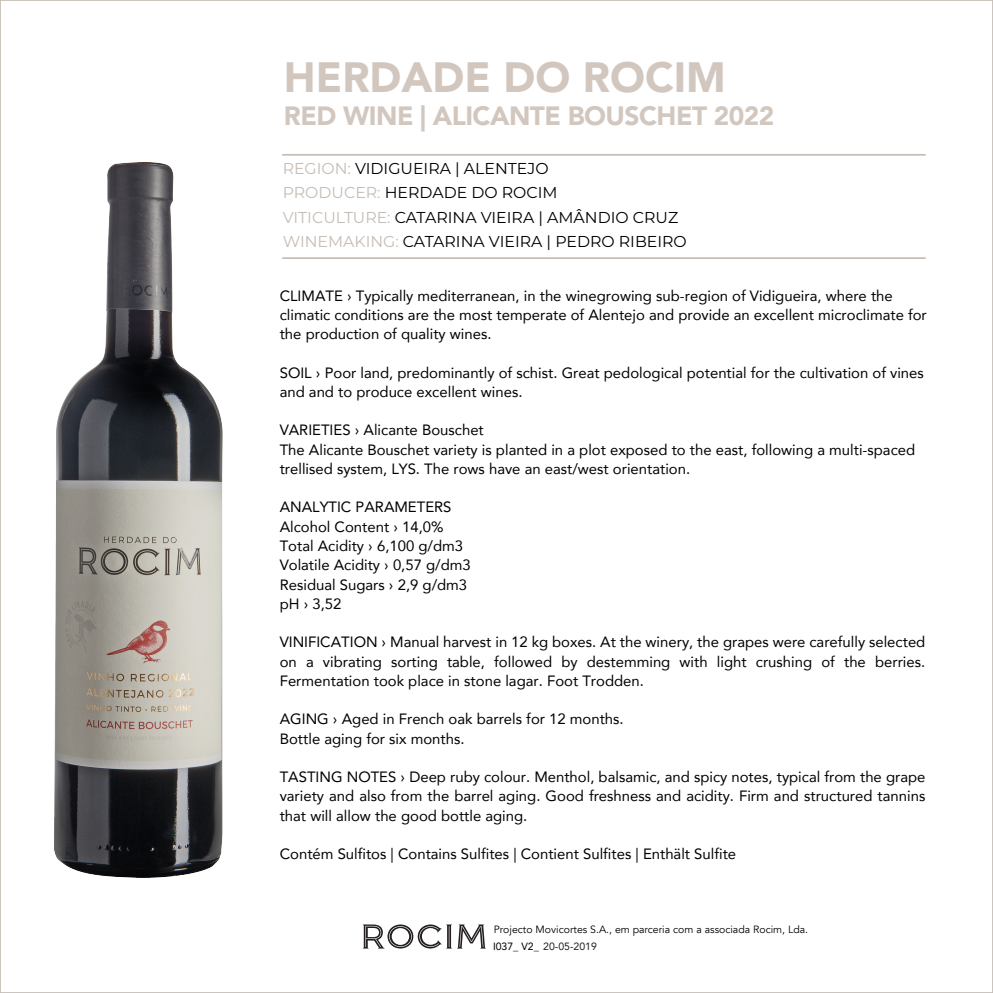
<style>
.page{position:relative;width:993px;height:993px;background:#fff}
.page>*{position:absolute;margin:0;border:0;box-sizing:border-box;transform-origin:0 0}
.t1{font:900 42px "Avenir";color:#d2c7bf}
.t2{font:900 26.25px "Avenir";letter-spacing:-.02em;color:#d2c7bf}
.t3{font:15.75px/24.5px "Montserrat";color:#000001}
.t4{font:14.88px/19.2px "Avenir";color:#000001}
.t5{font:10.5px "Avenir LT";color:#000001}
.t6{font:10.5px "Avenir LT";color:#231f20}
.s1{color:#c6bdb6}
.s2{color:#000001}
</style>
<div class="page">
<hr style="left:282px;top:154px;width:643px;height:2px;background:#c6bdb6">
<hr style="left:282px;top:257px;width:643px;height:2px;background:#c6bdb6">
<svg style="left:363px;top:924px;width:122px;height:24px"></svg>
<img style="left:55px;top:162px;width:167px;height:715px">
<h1 class="t1" style="left:284px;top:47px;width:443px">HERDADE DO ROCIM</h1>
<h2 class="t2" style="left:284px;top:97px;width:492px">RED WINE | ALICANTE BOUSCHET 2022</h2>
<p class="t3" style="left:282px;top:155px;width:405px"><span class="s1">REGION:</span> VIDIGUEIRA | ALENTEJO<br><span class="s1">PRODUCER:</span> HERDADE DO ROCIM<br><span class="s1">VITICULTURE:</span> CATARINA VIEIRA | AMÂNDIO CRUZ <span class="s1">WINEMAKING:</span> CATARINA VIEIRA | PEDRO RIBEIRO</p>
<p class="t4" style="left:279px;top:285px;width:648px">CLIMATE › Typically mediterranean, in the winegrowing sub-region of Vidigueira, where the climatic conditions are the most temperate of Alentejo and provide an excellent microclimate for the production of quality wines.</p>
<p class="t4" style="left:279px;top:362px;width:645px">SOIL › Poor land, predominantly of schist. Great pedological potential for the cultivation of vines and and to produce excellent wines.</p>
<p class="t4" style="left:279px;top:420px;width:636px">VARIETIES › Alicante Bouschet<br>The Alicante Bouschet variety is planted in a plot exposed to the east, following a multi-spaced trellised system, LYS. The rows have an east/west orientation.</p>
<p class="t4" style="left:279px;top:497px;width:192px">ANALYTIC PARAMETERS<br>Alcohol Content › 14,0%<br>Total Acidity › 6,100 g/dm3<br>Volatile Acidity › 0,57 g/dm3<br>Residual Sugars › 2,9 g/dm3 pH › 3,52</p>
<p class="t4" style="left:279px;top:632px;width:647px;text-align:justify">VINIFICATION › Manual harvest in 12 kg boxes. At the winery, the grapes were carefully selected on a vibrating sorting table, followed by destemming with light crushing of the berries.<br>Fermentation took place in stone lagar. Foot Trodden.</p>
<p class="t4" style="left:279px;top:709px;width:345px">AGING › Aged in French oak barrels for 12 months.<br>Bottle aging for six months.</p>
<p class="t4" style="left:279px;top:766px;width:647px;text-align:justify">TASTING NOTES › Deep ruby colour. Menthol, balsamic, and spicy notes, typical from the grape variety and also from the barrel aging. Good freshness and acidity. Firm and structured tannins that will allow the good bottle aging.</p>
<p class="t4" style="left:279px;top:843px;width:458px">Contém Sulfitos | Contains Sulfites | Contient Sulfites | Enthält Sulfite</p>
<p class="t5" style="left:494px;top:922px;width:315px">Projecto Movicortes S.A., em parceria com a associada Rocim, Lda.</p>
<p class="t6" style="left:493px;top:939px;width:105px"><span class="s2">I037_ V2_</span> 20-05-2019</p>
</div>
